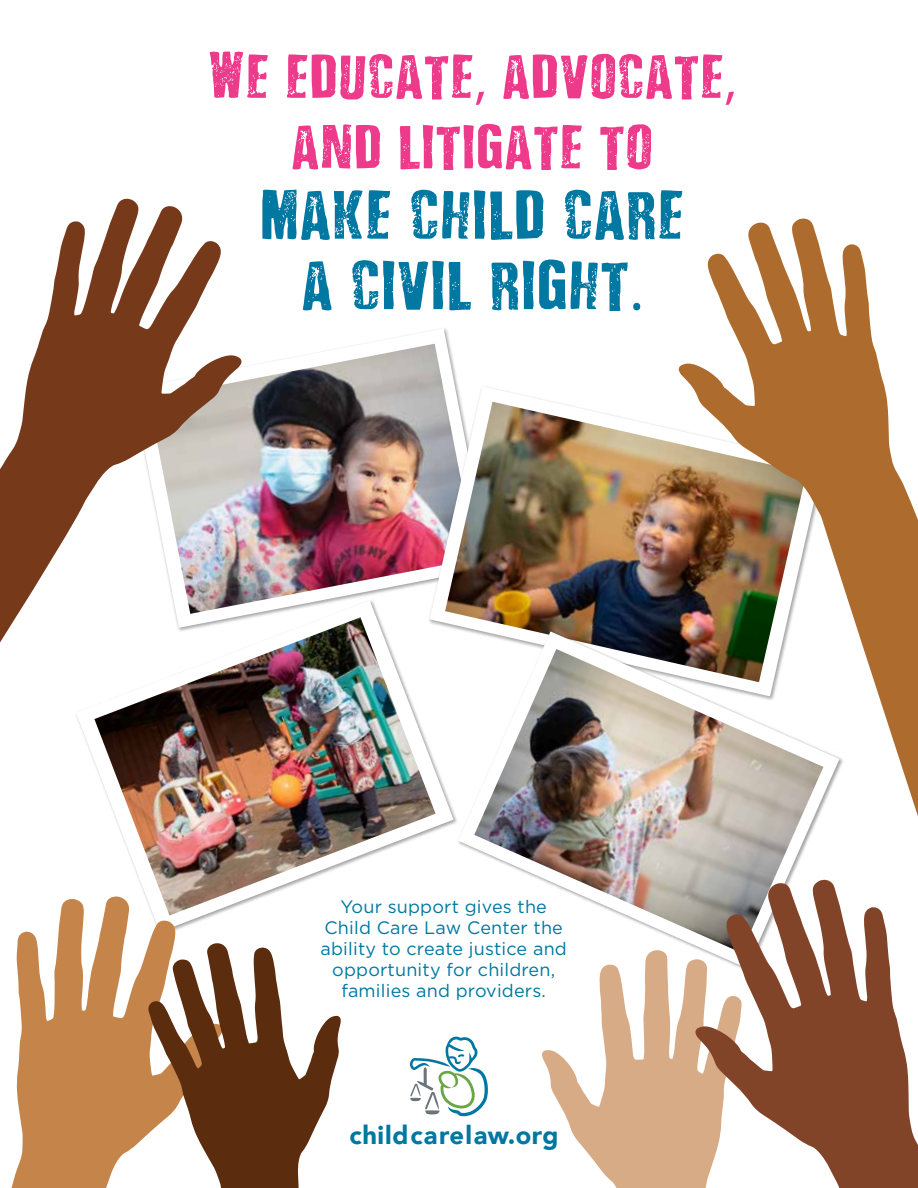
<style>
.page{position:relative;width:918px;height:1188px;background:#fff}
.page>*{position:absolute;margin:0;border:0;box-sizing:border-box;transform-origin:0 0}
.t1{font:60px/70.5px "Depressionist 3 Revisited";letter-spacing:.02em;color:#0078a1;text-align:center}
.t2{font:53.7px/70.5px "Depressionist 3 Revisited";letter-spacing:.02em;color:#ed3a8b;text-align:center}
.t3{font:900 25.5px "Avenir";letter-spacing:.02em;color:#0077a1}
.t4{font:18px/21px "Gotham";letter-spacing:.01em;color:#0078a1;text-align:center}
.s1{font-family:"Myriad Pro"}
</style>
<div class="page">
<img style="left:242px;top:344px;width:216px;height:254px">
<svg style="left:430px;top:386px;width:123px;height:212px"></svg>
<img style="left:445px;top:402px;width:233px;height:227px">
<svg style="left:81px;top:600px;width:373px;height:231px"></svg>
<img style="left:94px;top:617px;width:342px;height:295px">
<svg style="left:458px;top:631px;width:220px;height:220px"></svg>
<img style="left:474px;top:649px;width:221px;height:299px">
<img style="left:678px;top:218px;width:240px;height:668px">
<svg style="left:0;top:198px;width:242px;height:531px"></svg>
<svg style="left:410px;top:1037px;width:78px;height:79px"></svg>
<svg style="left:11px;top:896px;width:212px;height:292px;fill:#c4844a"></svg>
<svg style="left:148px;top:942px;width:193px;height:246px;fill:#5b2c0d"></svg>
<svg style="left:542px;top:950px;width:153px;height:238px;fill:#d6ab86"></svg>
<svg style="left:695px;top:879px;width:223px;height:309px;fill:#824428"></svg>
<h2 class="t2" style="left:208px;top:45px;width:529px">WE EDUCATE<span class="s1">,</span> ADVOCATE<span class="s1">,<br></span>AND LITIGATE TO</h2>
<h1 class="t1" style="left:260px;top:183px;width:425px">MAKE CHILD CARE<br>A CIVIL RIGHT<span class="s1">.</span></h1>
<p class="t4" style="left:321px;top:895px;width:248px">Your support gives the<br>Child Care Law Center the ability to create justice and opportunity for children, families and providers.</p>
<h3 class="t3" style="left:350px;top:1113px;width:210px">childcarelaw.org</h3>
</div>
